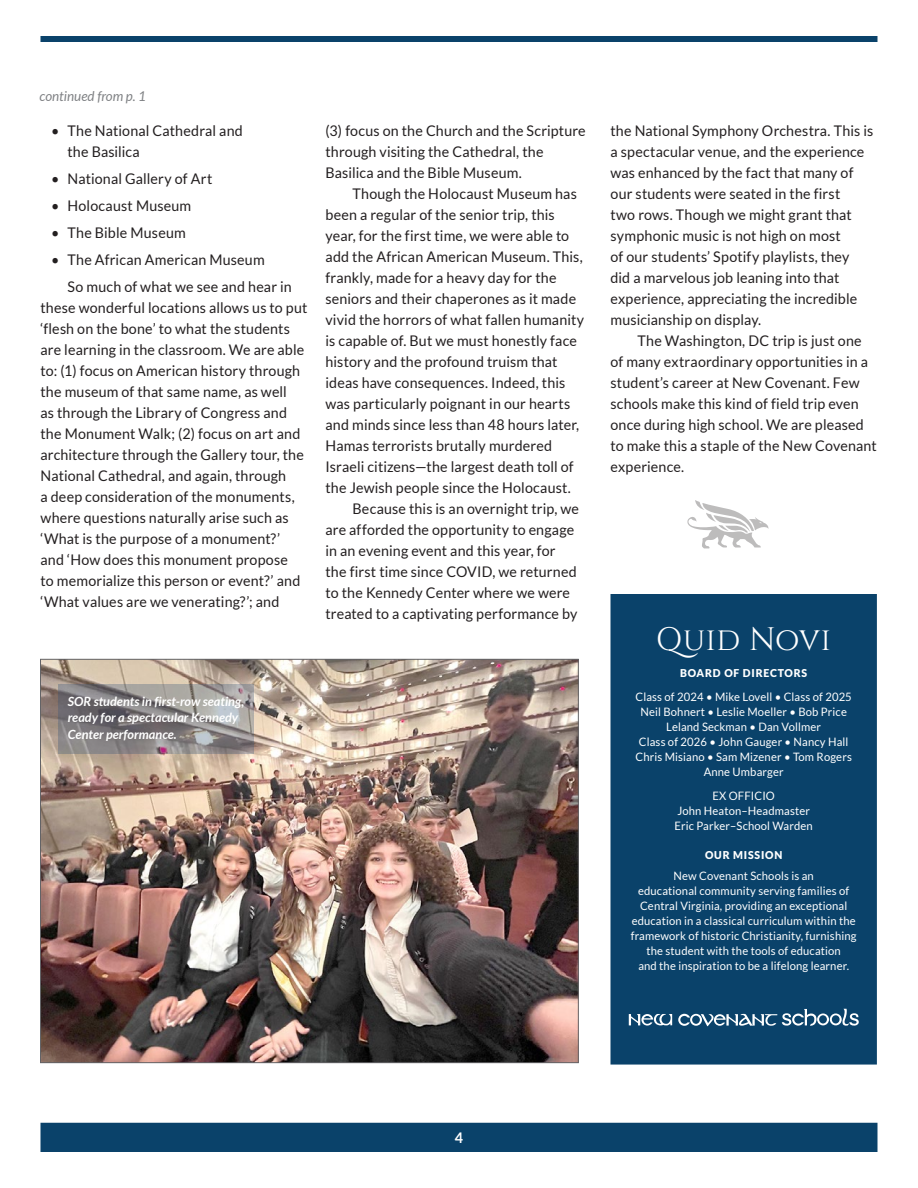
<style>
.page{position:relative;width:918px;height:1188px;background:#fff}
.page>*{position:absolute;margin:0;border:0;box-sizing:border-box;transform-origin:0 0}
.t1{font:32.4px "Cinzel";letter-spacing:.01em;color:#fff}
.QN_Body_Text_--_Main_Article{font:14.7px/21px "Lato";letter-spacing:.01em;color:#231f20}
.t2{font:700 14.7px "Lato";color:#fff}
.QN_Continued--Gray{font:italic 13.5px "Lato";color:#808285}
.QN_Caption--White{font:italic 700 12.75px/16.5px "Lato";color:#fff}
.t3{font:11.55px/15px "Lato";letter-spacing:.01em;color:#fff;text-align:center}
.t4{font:900 10.8px "Lato";letter-spacing:.075em;color:#fff}
</style>
<div class="page">
<div style="left:42px;top:1124px;width:834px;height:26px;background:#0a426a"></div>
<div style="left:40px;top:1123px;width:838px;height:29px;border:3px solid #0a426a"></div>
<div style="left:40px;top:36px;width:838px;height:6px;background:#0a426a"></div>
<svg style="left:687px;top:500px;width:81px;height:48px"></svg>
<div style="left:611px;top:595px;width:265px;height:469px;background:#0a426a"></div>
<div style="left:610px;top:594px;width:267px;height:471px;border:2px solid #0a426a"></div>
<svg style="left:629px;top:1014px;width:43px;height:12px"></svg>
<svg style="left:678px;top:1009px;width:181px;height:17px"></svg>
<img style="left:42px;top:661px;width:535px;height:400px">
<svg style="left:58px;top:684px;width:195px;height:69px;background:#8a8687"></svg>
<p class="QN_Continued--Gray" style="left:40px;top:88px;width:108px">continued from p. 1</p>
<p class="QN_Body_Text_--_Main_Article" style="left:68px;top:120px;width:177px;text-indent:-16px">• The National Cathedral and the Basilica</p>
<p class="QN_Body_Text_--_Main_Article" style="left:51px;top:168px;width:163px">• National Gallery of Art</p>
<p class="QN_Body_Text_--_Main_Article" style="left:51px;top:195px;width:142px">• Holocaust Museum</p>
<p class="QN_Body_Text_--_Main_Article" style="left:51px;top:222px;width:136px">• The Bible Museum</p>
<p class="QN_Body_Text_--_Main_Article" style="left:51px;top:249px;width:215px">• The African American Museum</p>
<p class="QN_Body_Text_--_Main_Article" style="left:40px;top:276px;width:268px;text-indent:27px">So much of what we see and hear in these wonderful locations allows us to put ‘flesh on the bone’ to what the students are learning in the classroom. We are able to: (1) focus on American history through the museum of that same name, as well<br>as through the Library of Congress and the Monument Walk; (2) focus on art and architecture through the Gallery tour, the National Cathedral, and again, through<br>a deep consideration of the monuments, where questions naturally arise such as ‘What is the purpose of a monument?’<br>and ‘How does this monument propose<br>to memorialize this person or event?’ and ‘What values are we venerating?’; and</p>
<p class="QN_Body_Text_--_Main_Article" style="left:326px;top:120px;width:262px">(3) focus on the Church and the Scripture through visiting the Cathedral, the<br>Basilica and the Bible Museum.</p>
<p class="QN_Body_Text_--_Main_Article" style="left:326px;top:183px;width:260px;text-indent:27px">Though the Holocaust Museum has been a regular of the senior trip, this year, for the first time, we were able to add the African American Museum. This, frankly, made for a heavy day for the seniors and their chaperones as it made vivid the horrors of what fallen humanity is capable of. But we must honestly face history and the profound truism that ideas have consequences. Indeed, this was particularly poignant in our hearts and minds since less than 48 hours later, Hamas terrorists brutally murdered Israeli citizens—the largest death toll of the Jewish people since the Holocaust.</p>
<p class="QN_Body_Text_--_Main_Article" style="left:326px;top:498px;width:255px;text-indent:27px">Because this is an overnight trip, we are afforded the opportunity to engage in an evening event and this year, for the first time since COVID, we returned to the Kennedy Center where we were treated to a captivating performance by</p>
<p class="QN_Caption--White" style="left:68px;top:693px;width:178px">SOR students in first-row seating, ready for a spectacular Kennedy<br>Center performance.</p>
<p class="QN_Body_Text_--_Main_Article" style="left:610px;top:120px;width:264px">the National Symphony Orchestra. This is a spectacular venue, and the experience was enhanced by the fact that many of our students were seated in the first<br>two rows. Though we might grant that symphonic music is not high on most<br>of our students’ Spotify playlists, they<br>did a marvelous job leaning into that experience, appreciating the incredible musicianship on display.</p>
<p class="QN_Body_Text_--_Main_Article" style="left:610px;top:330px;width:268px;text-indent:27px">The Washington, DC trip is just one of many extraordinary opportunities in a student’s career at New Covenant. Few schools make this kind of field trip even once during high school. We are pleased to make this a staple of the New Covenant experience.</p>
<p class="t1" style="left:656px;top:618px;width:176px">Quid Novi</p>
<p class="t4" style="left:680px;top:667px;width:129px">BOARD OF DIRECTORS</p>
<p class="t3" style="left:636px;top:689px;width:218px">Class of 2024 • Mike Lovell • Class of 2025<br>Neil Bohnert • Leslie Moeller • Bob Price Leland Seckman • Dan Vollmer<br>Class of 2026 • John Gauger • Nancy Hall</p>
<p class="t3" style="left:636px;top:749px;width:218px">Chris Misiano • Sam Mizener • Tom Rogers</p>
<p class="t3" style="left:704px;top:764px;width:81px">Anne Umbarger</p>
<p class="t3" style="left:712px;top:788px;width:64px">EX OFFICIO</p>
<p class="t3" style="left:677px;top:803px;width:134px">John Heaton–Headmaster</p>
<p class="t3" style="left:675px;top:818px;width:140px">Eric Parker–School Warden</p>
<p class="t4" style="left:705px;top:848px;width:79px">OUR MISSION</p>
<p class="t3" style="left:631px;top:868px;width:227px">New Covenant Schools is an<br>educational community serving families of Central Virginia, providing an exceptional education in a classical curriculum within the framework of historic Christianity, furnishing the student with the tools of education<br>and the inspiration to be a lifelong learner.</p>
<p class="t2" style="left:455px;top:1129px;width:10px">4</p>
</div>
